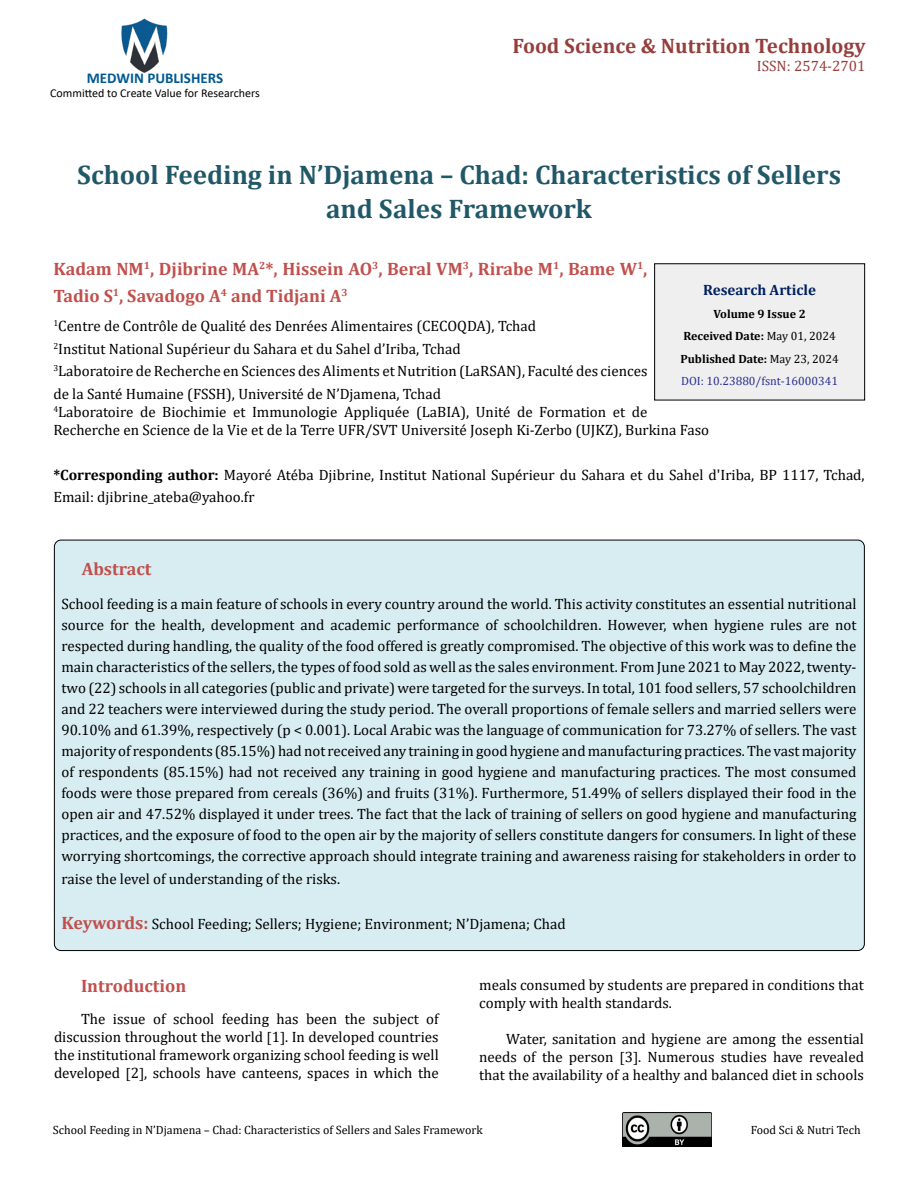
<style>
.page{position:relative;width:918px;height:1188px;background:#fff}
.page>*{position:absolute;margin:0;border:0;box-sizing:border-box;transform-origin:0 0}
.t1{font:700 27px/34.5px "Cambria";color:#215868;text-align:center}
.t2{font:700 21px "Cambria";color:#953f3c}
.t3{font:700 18px/27px "Cambria";color:#c0504d}
.t4{font:15px/21px "Cambria";color:#000}
.t5{font:700 15px "Calibri";color:#005991}
.t6{font:700 15px "Cambria";color:#002060}
.t7{font:15px "Cambria";color:#953f3c}
.t8{font:12px "Cambria";color:#000}
.t9{font:700 12px/22.5px "Cambria";color:#000;text-align:center}
.t10{font:12px "Calibri";color:#000}
.s1{font-weight:700}
.s2{font-weight:400}
.s3{font-weight:400;color:#2e3191}
.s4{font-weight:700;font-size:18px;color:#c0504d}
</style>
<div class="page">
<img style="left:121px;top:18px;width:47px;height:55px">
<img style="left:622px;top:1113px;width:89px;height:33px">
<div style="left:655px;top:264px;width:210px;height:136px;background:#efefef"></div>
<div style="left:654px;top:263px;width:211px;height:137px;border:1px solid #000"></div>
<div style="left:54px;top:540px;width:810px;height:411px;background:#d8edf2;border-radius:7px"></div>
<p class="t5" style="left:87px;top:67px;width:138px">MEDWIN PUBLISHERS</p>
<p class="t10" style="left:50px;top:85px;width:211px">Committed to Create Value for Researchers</p>
<h2 class="t2" style="left:513px;top:31px;width:354px">Food Science &amp; Nutrition Technology</h2>
<p class="t7" style="left:757px;top:57px;width:110px">ISSN: 2574-2701</p>
<h1 class="t1" style="left:77px;top:156px;width:766px">School Feeding in N’Djamena – Chad: Characteristics of Sellers and Sales Framework</h1>
<p class="t3" style="left:53px;top:255px;width:596px">Kadam NM<sup>1</sup>, Djibrine MA<sup>2</sup>*, Hissein AO<sup>3</sup>, Beral VM<sup>3</sup>, Rirabe M<sup>1</sup>, Bame W<sup>1</sup>,<br>Tadio S<sup>1</sup>, Savadogo A<sup>4</sup> and Tidjani A<sup>3</sup></p>
<p class="t4" style="left:53px;top:315px;width:596px;line-height:22.5px"><sup>1</sup>Centre de Contrôle de Qualité des Denrées Alimentaires (CECOQDA), Tchad<br><sup>2</sup>Institut National Supérieur du Sahara et du Sahel d’Iriba, Tchad<br><sup>3</sup>Laboratoire de Recherche en Sciences des Aliments et Nutrition (LaRSAN), Faculté des ciences de la Santé Humaine (FSSH), Université de N’Djamena, Tchad</p>
<p class="t4" style="left:53px;top:403px;width:657px;line-height:18px"><sup>4</sup>Laboratoire de Biochimie et Immunologie Appliquée (LaBIA), Unité de Formation et de<br>Recherche en Science de la Vie et de la Terre UFR/SVT Université Joseph Ki-Zerbo (UJKZ), Burkina Faso</p>
<p class="t4" style="left:53px;top:463px;width:813px;line-height:22.5px"><span class="s1">*Corresponding author:</span> Mayoré Atéba Djibrine, Institut National Supérieur du Sahara et du Sahel d'Iriba, BP 1117, Tchad,<br>Email: djibrine_ateba@yahoo.fr</p>
<p class="t6" style="left:703px;top:280px;width:114px">Research Article</p>
<p class="t9" style="left:680px;top:302px;width:160px">Volume 9 Issue 2<br>Received Date: <span class="s2">May 01, 2024<br></span>Published Date: <span class="s2">May 23, 2024<br></span><span class="s3">DOI: 10.23880/fsnt-16000341</span></p>
<p class="t3" style="left:82px;top:554px;width:71px">Abstract</p>
<p class="t4" style="left:62px;top:593px;width:797px;text-align:justify">School feeding is a main feature of schools in every country around the world. This activity constitutes an essential nutritional source for the health, development and academic performance of schoolchildren. However, when hygiene rules are not respected during handling, the quality of the food offered is greatly compromised. The objective of this work was to define the main characteristics of the sellers, the types of food sold as well as the sales environment. From June 2021 to May 2022, twenty&shy;two (22) schools in all categories (public and private) were targeted for the surveys. In total, 101 food sellers, 57 schoolchildren and 22 teachers were interviewed during the study period. The overall proportions of female sellers and married sellers were 90.10% and 61.39%, respectively (p &lt; 0.001). Local Arabic was the language of communication for 73.27% of sellers. The vast majority of respondents (85.15%) had not received any training in good hygiene and manufacturing practices. The vast majority of respondents (85.15%) had not received any training in good hygiene and manufacturing practices. The most consumed foods were those prepared from cereals (36%) and fruits (31%). Furthermore, 51.49% of sellers displayed their food in the open air and 47.52% displayed it under trees. The fact that the lack of training of sellers on good hygiene and manufacturing practices, and the exposure of food to the open air by the majority of sellers constitute dangers for consumers. In light of these worrying shortcomings, the corrective approach should integrate training and awareness raising for stakeholders in order to</p>
<p class="t4" style="left:62px;top:868px;width:280px">raise the level of understanding of the risks.</p>
<p class="t4" style="left:62px;top:913px;width:506px"><span class="s4">Keywords:</span> School Feeding; Sellers; Hygiene; Environment; N’Djamena; Chad</p>
<p class="t3" style="left:81px;top:972px;width:107px">Introduction</p>
<p class="t4" style="left:54px;top:1009px;width:386px;line-height:18px;text-align:justify;text-indent:27px">The issue of school feeding has been the subject of discussion throughout the world 1 . In developed countries the institutional framework organizing school feeding is well developed 2 , schools have canteens, spaces in which the</p>
<p class="t4" style="left:479px;top:976px;width:386px;line-height:18px">meals consumed by students are prepared in conditions that comply with health standards.</p>
<p class="t4" style="left:479px;top:1030px;width:386px;line-height:18px;text-align:justify;text-indent:27px">Water, sanitation and hygiene are among the essential needs of the person 3 . Numerous studies have revealed that the availability of a healthy and balanced diet in schools</p>
<p class="t8" style="left:53px;top:1123px;width:431px">School Feeding in N’Djamena – Chad: Characteristics of Sellers and Sales Framework</p>
<p class="t8" style="left:751px;top:1123px;width:111px">Food Sci &amp; Nutri Tech</p>
</div>
